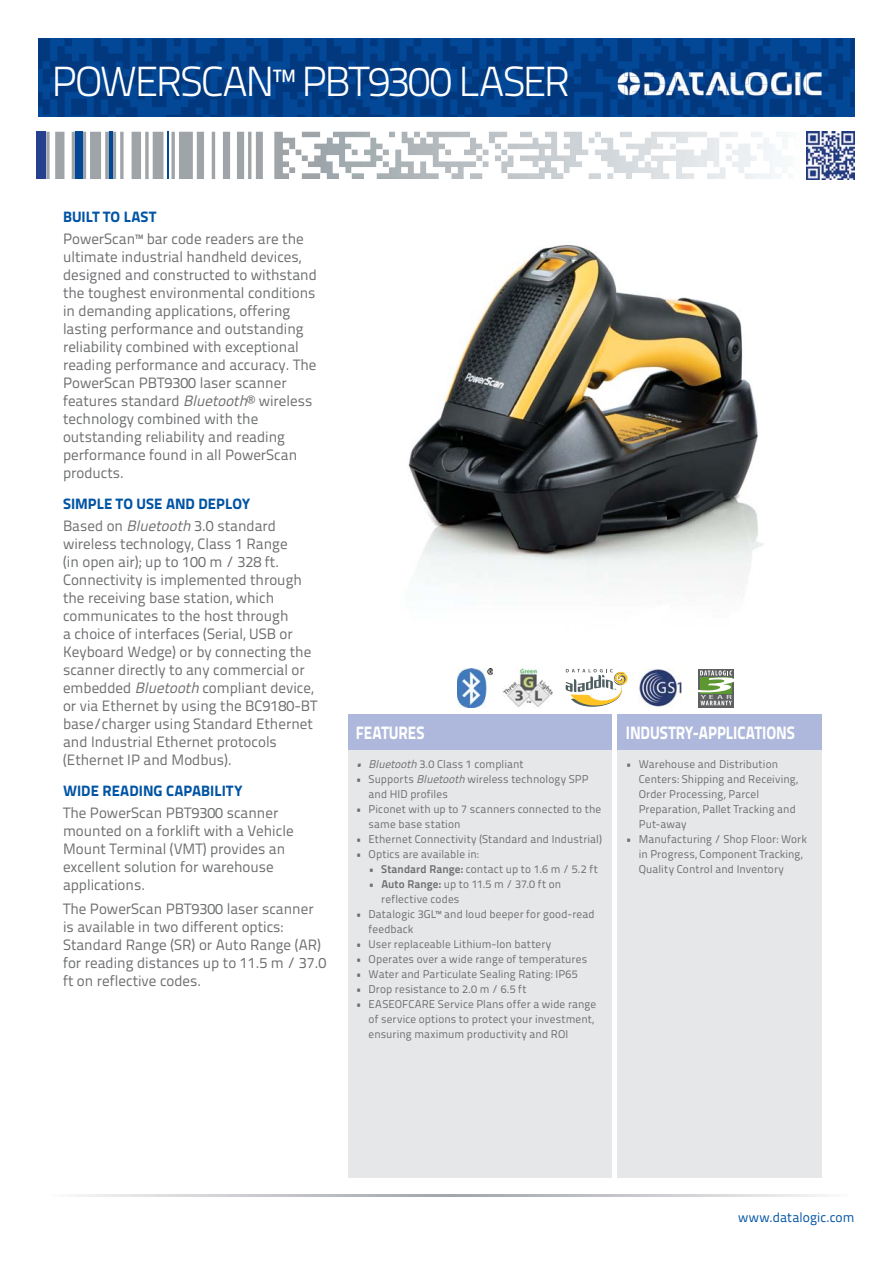
<style>
.page{position:relative;width:893px;height:1263px;background:#fff}
.page>*{position:absolute;margin:0;border:0;box-sizing:border-box;transform-origin:0 0}
.t1{font:300 42px "Titillium Text 22 L";letter-spacing:-.045em;color:#fff}
.t2{font:800 18px "Titillium Text 22 L";letter-spacing:-.005em;color:#fff;scale:.85 1}
.t3{font:15px/18px "Titillium Text 22 L";color:#6d6e70}
.t4{font:800 15px/22.2px "Titillium Text 22 L";color:#0054a4}
.t5{font:13.5px "Titillium Text 22 L";letter-spacing:.005em;color:#0054a4}
.t6{font:11.25px/15px "Titillium Text 22 L";letter-spacing:.01em;color:#6d6e70}
.s1{font-family:"Titillium Text L";font-style:italic}
.s2{font-weight:400;color:#6d6e70}
.s3{font-family:"Titillium Text L";font-weight:400;font-style:italic;color:#6d6e70}
.s4{font-weight:700}
</style>
<div class="page">
<svg style="left:38px;top:39px;width:816px;height:78px;background:#013e89"></svg>
<img style="left:302px;top:131px;width:552px;height:48px">
<hr style="left:167px;top:131px;width:2px;height:48px;background:#034797">
<div style="left:75px;top:132px;width:7px;height:47px;background:#034797"></div>
<hr style="left:109px;top:131px;width:4px;height:48px;background:#034797">
<div style="left:37px;top:132px;width:9px;height:47px;background:#25408e"></div>
<svg style="left:77px;top:1195px;width:746px;height:1px"></svg>
<div style="left:348px;top:714px;width:263px;height:36px;background:#adb8dc"></div>
<div style="left:618px;top:714px;width:204px;height:36px;background:#adb8dc"></div>
<div style="left:348px;top:750px;width:263px;height:427px;background:#e6e7e8"></div>
<div style="left:618px;top:750px;width:204px;height:427px;background:#e6e7e8"></div>
<img style="left:618px;top:72px;width:204px;height:23px">
<svg style="left:566px;top:669px;width:62px;height:38px"></svg>
<img style="left:457px;top:669px;width:35px;height:38px">
<img style="left:639px;top:669px;width:42px;height:38px">
<svg style="left:698px;top:669px;width:36px;height:38px"></svg>
<svg style="left:698px;top:670px;width:36px;height:35px"></svg>
<img style="left:503px;top:669px;width:49px;height:38px">
<img style="left:408px;top:245px;width:356px;height:349px">
<h1 class="t1" style="left:51px;top:66px;width:520px">POWERSCAN™ PBT9300 LASER</h1>
<p class="t4" style="left:63px;top:207px;width:95px">BUILT TO LAST</p>
<p class="t3" style="left:63px;top:232px;width:255px">PowerScan™ bar code readers are the ultimate industrial handheld devices, designed and constructed to withstand the toughest environmental conditions in demanding applications, offering lasting performance and outstanding reliability combined with exceptional reading performance and accuracy. The PowerScan PBT9300 laser scanner features standard <span class="s1">Bluetooth</span>® wireless technology combined with the outstanding reliability and reading performance found in all PowerScan products.</p>
<p class="t4" style="left:63px;top:494px;width:214px">SIMPLE TO USE AND DEPLOY<br><span class="s2">Based on</span> <span class="s3">Bluetooth</span> <span class="s2">3.0 standard</span></p>
<p class="t3" style="left:63px;top:537px;width:256px">wireless technology, Class 1 Range<br>(in open air); up to 100 m / 328 ft.<br>Connectivity is implemented through the receiving base station, which communicates to the host through<br>a choice of interfaces (Serial, USB or Keyboard Wedge) or by connecting the scanner directly to any commercial or embedded <span class="s1">Bluetooth</span> compliant device, or via Ethernet by using the BC9180-BT base/charger using Standard Ethernet and Industrial Ethernet protocols (Ethernet IP and Modbus).</p>
<p class="t4" style="left:63px;top:781px;width:181px">WIDE READING CAPABILITY</p>
<p class="t3" style="left:63px;top:805px;width:232px">The PowerScan PBT9300 scanner mounted on a forklift with a Vehicle<br>Mount Terminal (VMT) provides an excellent solution for warehouse applications.</p>
<p class="t3" style="left:63px;top:902px;width:265px">The PowerScan PBT9300 laser scanner is available in two different optics:<br>Standard Range (SR) or Auto Range (AR) for reading distances up to 11.5 m / 37.0 ft on reflective codes.</p>
<p class="t2" style="left:356px;top:726px;width:82px">FEATURES</p>
<p class="t2" style="left:626px;top:726px;width:200px">INDUSTRY-APPLICATIONS</p>
<p class="t6" style="left:356px;top:757px;width:169px"><span class="s1">• Bluetooth</span> 3.0 Class 1 compliant</p>
<p class="t6" style="left:369px;top:772px;width:222px;text-indent:-13px">• Supports <span class="s1">Bluetooth</span> wireless technology SPP and HID profiles</p>
<p class="t6" style="left:369px;top:802px;width:234px;text-indent:-13px">• Piconet with up to 7 scanners connected to the same base station</p>
<p class="t6" style="left:356px;top:832px;width:248px">• Ethernet Connectivity (Standard and Industrial)</p>
<p class="t6" style="left:356px;top:847px;width:125px">• Optics are available in:</p>
<p class="t6" style="left:369px;top:862px;width:231px"><span class="s4">• Standard Range:</span> contact up to 1.6 m / 5.2 ft</p>
<p class="t6" style="left:381px;top:877px;width:181px;text-indent:-13px"><span class="s4">• Auto Range:</span> up to 11.5 m / 37.0 ft on reflective codes</p>
<p class="t6" style="left:369px;top:907px;width:228px;text-indent:-13px">• Datalogic 3GL™ and loud beeper for good-read feedback</p>
<p class="t6" style="left:356px;top:937px;width:197px">• User replaceable Lithium-Ion battery</p>
<p class="t6" style="left:356px;top:952px;width:233px">• Operates over a wide range of temperatures</p>
<p class="t6" style="left:356px;top:967px;width:223px">• Water and Particulate Sealing Rating: IP65</p>
<p class="t6" style="left:356px;top:982px;width:172px">• Drop resistance to 2.0 m / 6.5 ft</p>
<p class="t6" style="left:369px;top:997px;width:229px;text-indent:-13px">• EASEOFCARE Service Plans offer a wide range of service options to protect your investment, ensuring maximum productivity and ROI</p>
<p class="t6" style="left:639px;top:757px;width:161px;text-indent:-13px">• Warehouse and Distribution<br>Centers: Shipping and Receiving,<br>Order Processing, Parcel<br>Preparation, Pallet Tracking and<br>Put-away</p>
<p class="t6" style="left:639px;top:832px;width:170px;text-indent:-13px">• Manufacturing / Shop Floor: Work in Progress, Component Tracking,<br>Quality Control and Inventory</p>
<p class="t5" style="left:738px;top:1212px;width:118px">www.datalogic.com</p>
</div>
